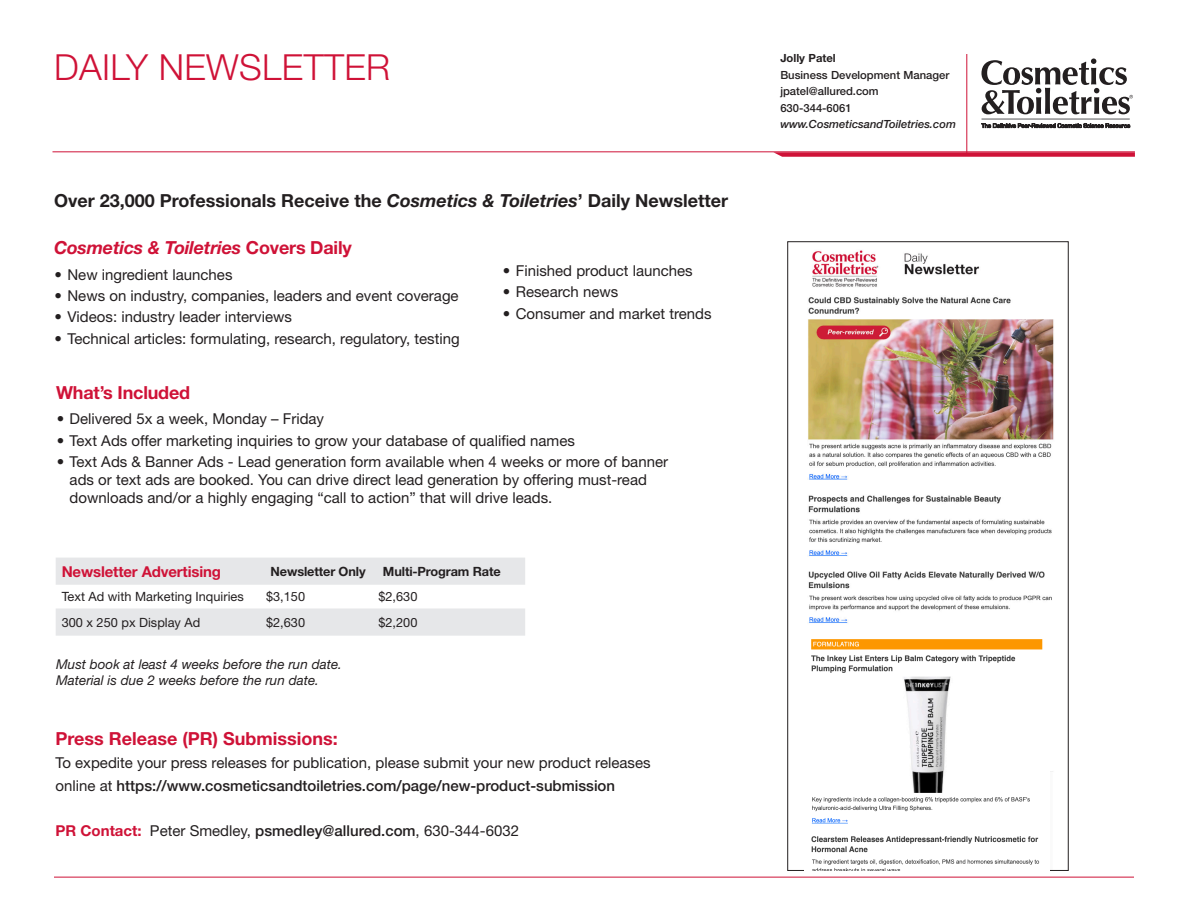
<style>
.page{position:relative;width:1188px;height:918px;background:#fff}
.page>*{position:absolute;margin:0;border:0;box-sizing:border-box;transform-origin:0 0}
.Category_Headline{font:300 36px "Helvetica Neue LT Std";letter-spacing:.01em;color:#cf1237}
.Deck{font:700 18px "Helvetica Neue LT Std";color:#231f20}
.Subhead_1{font:italic 700 18px "Helvetica Neue LT Std";letter-spacing:-.01em;color:#cf1237}
.Body_text{font:700 18px "Helvetica Neue LT Std";color:#cf1237}
.Subhead_1-2{font:700 18px "Helvetica Neue LT Std";letter-spacing:-.01em;color:#cf1237}
.Body_text-2{font:15px/18px "Helvetica Neue LT Std";color:#231f20}
.Body_text-3{font:500 15px "Helvetica Neue LT Std";color:#231f20}
.Subhead_2{font:700 15px "Helvetica Neue LT Std";letter-spacing:-.01em;color:#cf1237}
.t1{font:italic 13.5px/16.5px "Helvetica Neue LT Std";color:#231f20}
.Body_text-4{font:12.75px "Helvetica Neue LT Std";color:#231f20}
.Subhead_2-2{font:700 12.75px "Helvetica Neue LT Std";letter-spacing:-.01em;color:#231f20}
.Sales_Rep_Info{font:500 11.25px "Helvetica Neue LT Std";color:#231f20}
.Sales_Website{font:italic 500 11.25px "Helvetica Neue LT Std";color:#231f20}
.Sales_Rep_Name{font:700 11.25px "Helvetica Neue LT Std";color:#231f20}
.t2{font:5.55px "Eurostile";color:#231f20}
.s1{font-style:italic}
.s2{font-style:normal}
.s3{font-weight:400}
.s4{font-weight:700;color:#cf1237}
.s5{font-weight:500}
</style>
<div class="page">
<hr style="left:54px;top:877px;width:1080px;height:1px;background:#cf1237">
<hr style="left:967px;top:54px;width:1px;height:101px;background:#cf1237">
<hr style="left:52px;top:151px;width:1083px;height:1px;background:#cf1237">
<svg style="left:773px;top:152px;width:362px;height:5px;background:#d3294a"></svg>
<svg style="left:981px;top:58px;width:152px;height:56px"></svg>
<hr style="left:982px;top:119px;width:148px;height:1px;background:#57585a">
<svg style="left:56px;top:558px;width:469px;height:78px"></svg>
<img style="left:808px;top:250px;width:246px;height:522px">
<img style="left:808px;top:635px;width:242px;height:235px">
<p class="Category_Headline" style="left:54px;top:45px;width:338px">DAILY NEWSLETTER</p>
<p class="Deck" style="left:54px;top:190px;width:676px">Over 23,000 Professionals Receive the <span class="s1">Cosmetics &amp; Toiletries</span>’ Daily Newsletter</p>
<p class="Subhead_1" style="left:54px;top:237px;width:299px">Cosmetics &amp; Toiletries <span class="s2">Covers Daily</span></p>
<p class="Body_text-2" style="left:55px;top:265px;width:179px">• New ingredient launches</p>
<p class="Body_text-2" style="left:55px;top:287px;width:406px">• News on industry, companies, leaders and event coverage</p>
<p class="Body_text-2" style="left:55px;top:308px;width:239px">• Videos: industry leader interviews</p>
<p class="Body_text-2" style="left:55px;top:329px;width:407px">• Technical articles: formulating, research, regulatory, testing</p>
<p class="Body_text-2" style="left:503px;top:262px;width:191px">• Finished product launches</p>
<p class="Body_text-2" style="left:503px;top:283px;width:117px">• Research news</p>
<p class="Body_text-2" style="left:503px;top:304px;width:210px">• Consumer and market trends</p>
<p class="Subhead_1-2" style="left:56px;top:381px;width:136px">What’s Included</p>
<p class="Body_text-2" style="left:57px;top:410px;width:269px">• Delivered 5x a week, Monday – Friday</p>
<p class="Body_text-2" style="left:57px;top:431px;width:520px">• Text Ads offer marketing inquiries to grow your database of qualified names</p>
<p class="Body_text-2" style="left:70px;top:452px;width:600px;text-indent:-13px">• Text Ads &amp; Banner Ads - Lead generation form available when 4 weeks or more of banner ads or text ads are booked. You can drive direct lead generation by offering must-read downloads and/or a highly engaging “call to action” that will drive leads.</p>
<p class="Subhead_2" style="left:62px;top:562px;width:161px">Newsletter Advertising</p>
<p class="Subhead_2-2" style="left:271px;top:563px;width:97px">Newsletter Only</p>
<p class="Subhead_2-2" style="left:383px;top:563px;width:119px">Multi-Program Rate</p>
<p class="Body_text-4" style="left:62px;top:589px;width:184px">Text Ad with Marketing Inquiries</p>
<p class="Body_text-4" style="left:266px;top:589px;width:40px">$3,150</p>
<p class="Body_text-4" style="left:378px;top:589px;width:40px">$2,630</p>
<p class="Body_text-4" style="left:62px;top:614px;width:140px">300 x 250 px Display Ad</p>
<p class="Body_text-4" style="left:266px;top:614px;width:40px">$2,630</p>
<p class="Body_text-4" style="left:378px;top:614px;width:40px">$2,200</p>
<p class="t1" style="left:56px;top:655px;width:287px">Must book at least 4 weeks before the run date.<br>Material is due 2 weeks before the run date.</p>
<p class="Body_text" style="left:56px;top:728px;width:284px">Press Release (PR) Submissions:</p>
<p class="Body_text-2" style="left:56px;top:754px;width:597px">To expedite your press releases for publication, please submit your new product releases</p>
<p class="Body_text-3" style="left:56px;top:777px;width:561px"><span class="s3">online at</span> https://www.cosmeticsandtoiletries.com/page/new-product-submission</p>
<p class="Body_text-2" style="left:56px;top:822px;width:465px"><span class="s4">PR Contact:</span> Peter Smedley, <span class="s5">psmedley@allured.com</span>, 630-344-6032</p>
<p class="Sales_Rep_Name" style="left:780px;top:51px;width:57px">Jolly Patel</p>
<p class="Sales_Rep_Info" style="left:780px;top:68px;width:171px">Business Development Manager</p>
<p class="Sales_Rep_Info" style="left:780px;top:84px;width:100px">jpatel@allured.com</p>
<p class="Sales_Rep_Info" style="left:780px;top:101px;width:73px">630-344-6061</p>
<p class="Sales_Website" style="left:780px;top:117px;width:177px">www.CosmeticsandToiletries.com</p>
<p class="t2" style="left:982px;top:122px;width:150px">The Definitive Peer-Reviewed Cosmetic Science Resource</p>
</div>
